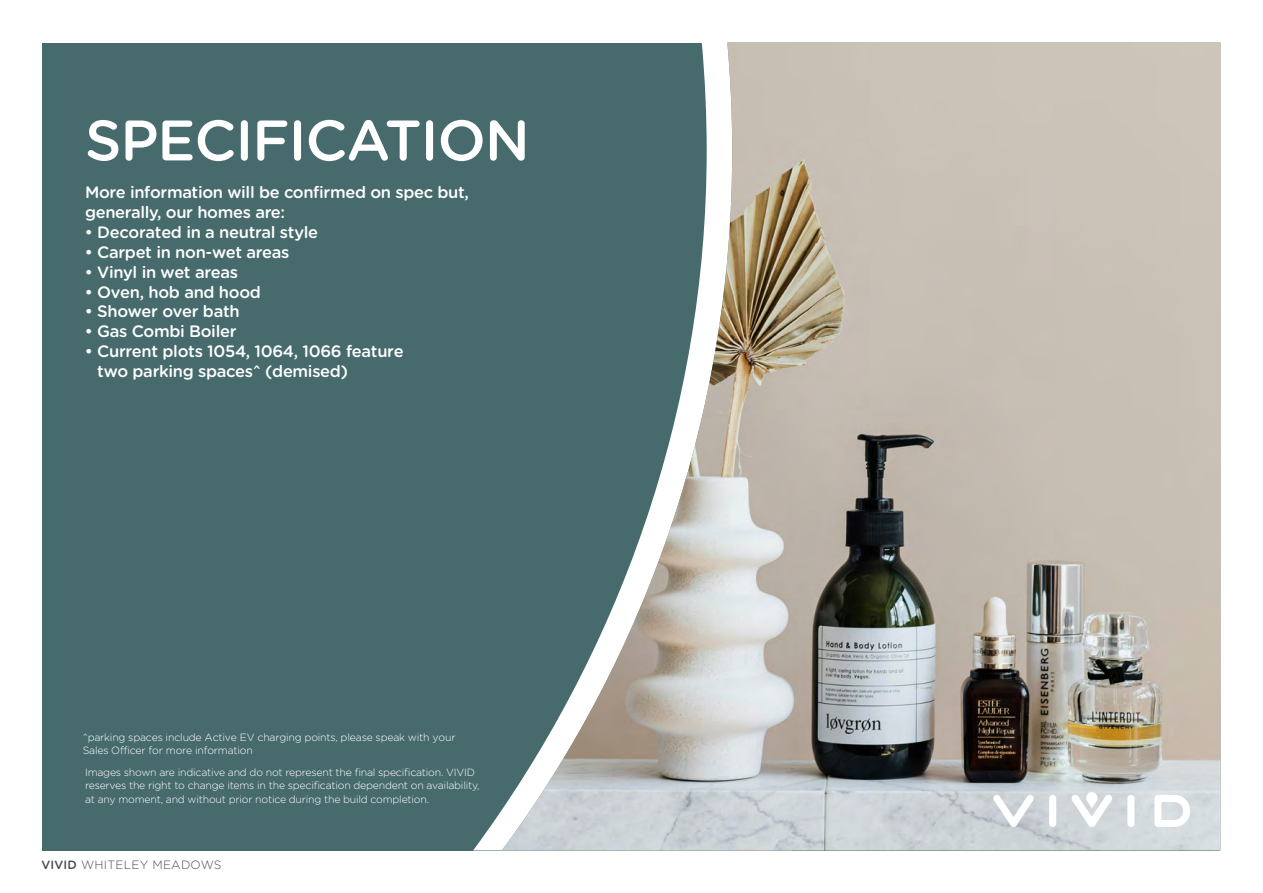
<style>
.page{position:relative;width:1263px;height:893px;background:#fff}
.page>*{position:absolute;margin:0;border:0;box-sizing:border-box;transform-origin:0 0}
.t1{font:500 57px "Gotham Rounded";letter-spacing:-.02em;color:#fff}
.t2{font:500 16.5px/19.8px "Gotham Rounded";letter-spacing:-.02em;color:#fff}
.t3{font:300 12px "Gotham Rounded";letter-spacing:.02em;color:#464b54}
.t4{font:300 10.5px/13.5px "Gotham Rounded";letter-spacing:-.02em;color:#fff}
.s1{font-weight:500}
</style>
<div class="page">
<div style="left:43px;top:43px;width:1177px;height:807px;background:#476b6d"></div>
<img style="left:502px;top:43px;width:718px;height:807px">
<div style="left:1049px;top:795px;width:7px;height:32px;background:#fff;border-radius:4px"></div>
<div style="left:1127px;top:795px;width:7px;height:32px;background:#fff;border-radius:4px"></div>
<svg style="left:1154px;top:795px;width:36px;height:32px"></svg>
<svg style="left:1071px;top:792px;width:41px;height:35px"></svg>
<svg style="left:993px;top:794px;width:41px;height:34px"></svg>
<p class="t1" style="left:85px;top:100px;width:446px">SPECIFICATION</p>
<p class="t2" style="left:85px;top:182px;width:385px">More information will be confirmed on spec but,</p>
<p class="t2" style="left:85px;top:202px;width:202px">generally, our homes are:</p>
<p class="t2" style="left:85px;top:222px;width:235px">• Decorated in a neutral style</p>
<p class="t2" style="left:85px;top:242px;width:206px">• Carpet in non-wet areas</p>
<p class="t2" style="left:85px;top:261px;width:155px">• Vinyl in wet areas</p>
<p class="t2" style="left:85px;top:281px;width:178px">• Oven, hob and hood</p>
<p class="t2" style="left:85px;top:301px;width:156px">• Shower over bath</p>
<p class="t2" style="left:85px;top:321px;width:153px">• Gas Combi Boiler</p>
<p class="t2" style="left:97px;top:341px;width:308px;text-indent:-12px">• Current plots 1054, 1064, 1066 feature two parking spaces^ (demised)</p>
<p class="t4" style="left:83px;top:730px;width:374px">^parking spaces include Active EV charging points, please speak with your<br>Sales Officer for more information</p>
<p class="t4" style="left:85px;top:765px;width:391px">Images shown are indicative and do not represent the final specification. VIVID</p>
<p class="t4" style="left:85px;top:778px;width:396px">reserves the right to change items in the specification dependent on availability,</p>
<p class="t4" style="left:85px;top:792px;width:346px">at any moment, and without prior notice during the build completion.</p>
<p class="t3" style="left:41px;top:856px;width:182px"><span class="s1">VIVID</span> WHITELEY MEADOWS</p>
</div>
